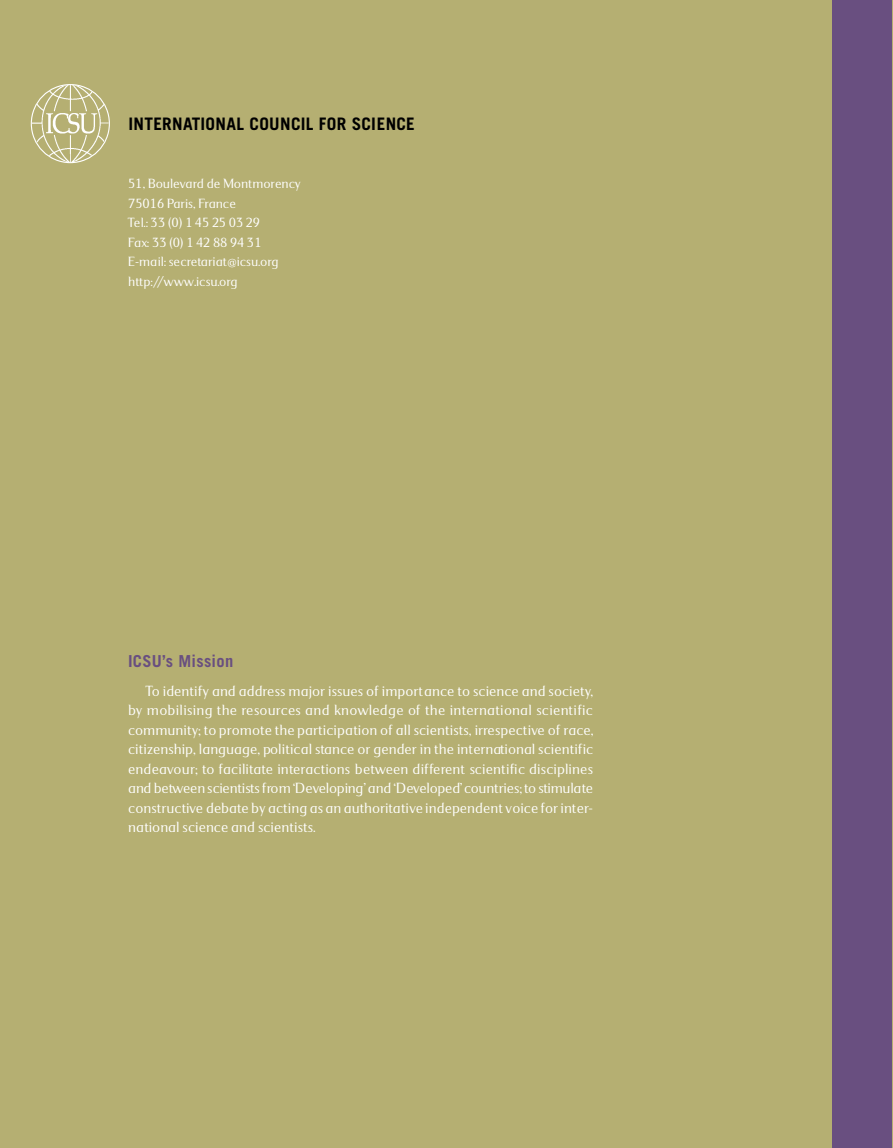
<style>
.page{position:relative;width:893px;height:1148px;background:#fff}
.page>*{position:absolute;margin:0;border:0;box-sizing:border-box;transform-origin:0 0}
.t1{font:700 17.25px "Trade Gothic";letter-spacing:.02em;color:#000}
.t2{font:700 16.5px "Trade Gothic";letter-spacing:.025em;color:#694f80}
.t3{font:15.75px/19.5px "Serus";color:#fff;text-align:justify}
.t4{font:14.25px/19.5px "Serus";color:#fff}
</style>
<div class="page">
<div style="left:0;top:0;width:892px;height:1147px;background:#b5af72"></div>
<div style="left:832px;top:0;width:60px;height:1147px;background:#694f80"></div>
<img style="left:32px;top:85px;width:77px;height:77px">
<p class="t1" style="left:128px;top:118px;width:288px">I N T E R N ATIONAL COUNCIL FOR SCIENCE</p>
<p class="t4" style="left:128px;top:174px;width:174px">51, Boulevard de Mo n tm o re n cy<br>75016 Par i s, Fran ce<br>Tel.: 33 (0) 1 45 25 03 29<br>Fax: 33 (0) 1 42 88 94 31<br>E - m ail: secre tar i at@ i cs u.o rg<br>h ttp : //w w w. i cs u.o rg</p>
<p class="t2" style="left:128px;top:655px;width:107px">I C S U ’s Mission</p>
<p class="t3" style="left:128px;top:681px;width:467px;text-indent:17px">To identify and address major issues of importance to science and society, by mobilising the res o urces and knowledge of the inte r n ational scienti fi c community; to promote the participation of all scientists, irrespective of race, citizenship, language, political stance or gender in the international scientific e n d e avo ur; to fa c i l i tate inte ra c tions be tween diffe rent scienti fic discipl i n es and be tween scientists from ‘Developing’ and ‘Deve l o ped’ co un tr i es; to sti m u l ate constructive debate by acting as an authoritative independent voice for inter&shy;national science and scientists.</p>
</div>
